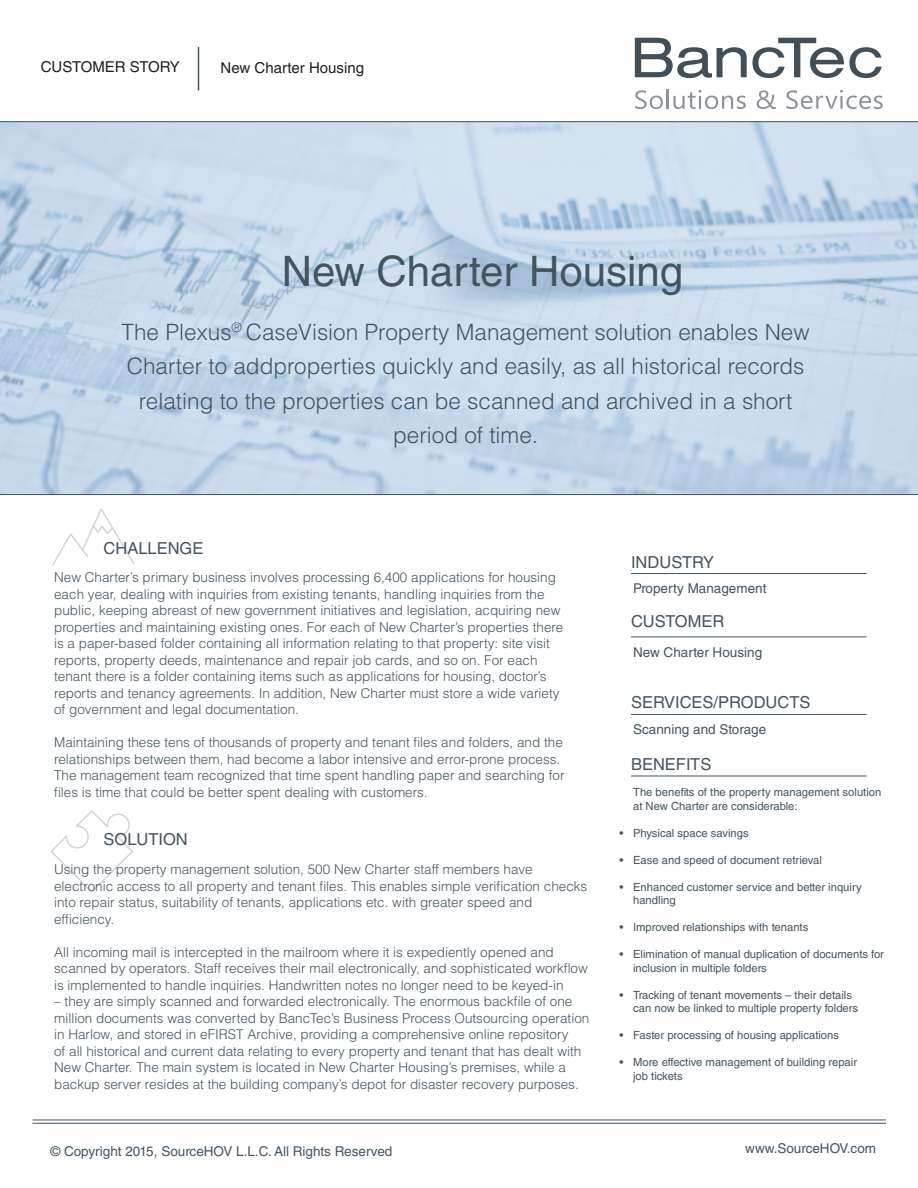
<style>
.page{position:relative;width:918px;height:1188px;background:#fff}
.page>*{position:absolute;margin:0;border:0;box-sizing:border-box;transform-origin:0 0}
.t1{font:42px "Helvetica LT Std";color:#455560}
.t2{font:300 22.5px/34.5px "Helvetica LT Std";color:#455560;text-align:center}
.t3{font:16.5px "Helvetica LT Std";color:#455560}
.t4{font:15px "Helvetica LT Std";color:#231f20}
.t5{font:300 13.5px/16.5px "Helvetica LT Std";color:#455560}
.t6{font:13.5px "Helvetica LT Std";color:#455560}
.t7{font:11.25px/13.5px "Helvetica LT Std";color:#455560}
</style>
<div class="page">
<svg style="left:0;top:121px;width:918px;height:374px;background:#c6d7e9"></svg>
<svg style="left:635px;top:90px;width:111px;height:19px"></svg>
<svg style="left:757px;top:90px;width:19px;height:19px"></svg>
<svg style="left:786px;top:90px;width:97px;height:19px"></svg>
<svg style="left:635px;top:38px;width:247px;height:40px"></svg>
<hr style="left:631px;top:573px;width:236px;height:1px;background:#455560">
<hr style="left:631px;top:637px;width:236px;height:1px;background:#455560">
<hr style="left:631px;top:714px;width:236px;height:1px;background:#455560">
<hr style="left:631px;top:776px;width:236px;height:1px;background:#455560">
<hr style="left:33px;top:1123px;width:853px;height:1px;background:#455560">
<hr style="left:33px;top:1120px;width:853px;height:1px;background:#455560">
<hr style="left:198px;top:47px;width:1px;height:44px;background:#455560">
<svg style="left:50px;top:810px;width:83px;height:83px"></svg>
<svg style="left:52px;top:508px;width:83px;height:58px"></svg>
<p class="t4" style="left:41px;top:58px;width:141px">CUSTOMER STORY</p>
<p class="t4" style="left:221px;top:59px;width:145px">New Charter Housing</p>
<p class="t1" style="left:282px;top:247px;width:403px">New Charter Housing</p>
<p class="t2" style="left:122px;top:314px;width:690px">The Plexus<sup>®</sup> CaseVision Property Management solution enables New Charter to addproperties quickly and easily, as all historical records relating to the properties can be scanned and archived in a short period of time.</p>
<p class="t3" style="left:104px;top:539px;width:101px">CHALLENGE</p>
<p class="t5" style="left:54px;top:569px;width:503px">New Charter’s primary business involves processing 6,400 applications for housing</p>
<p class="t5" style="left:54px;top:586px;width:492px">each year, dealing with inquiries from existing tenants, handling inquiries from the</p>
<p class="t5" style="left:54px;top:602px;width:508px">public, keeping abreast of new government initiatives and legislation, acquiring new</p>
<p class="t5" style="left:54px;top:619px;width:511px">properties and maintaining existing ones. For each of New Charter’s properties there</p>
<p class="t5" style="left:54px;top:635px;width:497px">is a paper-based folder containing all information relating to that property: site visit</p>
<p class="t5" style="left:54px;top:652px;width:485px">reports, property deeds, maintenance and repair job cards, and so on. For each</p>
<p class="t5" style="left:54px;top:668px;width:494px">tenant there is a folder containing items such as applications for housing, doctor’s</p>
<p class="t5" style="left:54px;top:685px;width:507px">reports and tenancy agreements. In addition, New Charter must store a wide variety</p>
<p class="t5" style="left:54px;top:701px;width:246px">of government and legal documentation.</p>
<p class="t5" style="left:54px;top:734px;width:510px">Maintaining these tens of thousands of property and tenant files and folders, and the</p>
<p class="t5" style="left:54px;top:751px;width:508px">relationships between them, had become a labor intensive and error-prone process.</p>
<p class="t5" style="left:54px;top:767px;width:512px">The management team recognized that time spent handling paper and searching for</p>
<p class="t5" style="left:54px;top:784px;width:375px">files is time that could be better spent dealing with customers.</p>
<p class="t3" style="left:104px;top:830px;width:86px">SOLUTION</p>
<p class="t5" style="left:54px;top:861px;width:535px">Using the property management solution, 500 New Charter staff members have electronic access to all property and tenant files. This enables simple verification checks into repair status, suitability of tenants, applications etc. with greater speed and</p>
<p class="t5" style="left:54px;top:910px;width:62px">efficiency.</p>
<p class="t5" style="left:54px;top:943px;width:535px">All incoming mail is intercepted in the mailroom where it is expediently opened and scanned by operators. Staff receives their mail electronically, and sophisticated workflow is implemented to handle inquiries. Handwritten notes no longer need to be keyed-in</p>
<p class="t5" style="left:54px;top:993px;width:537px">– they are simply scanned and forwarded electronically. The enormous backfile of one million documents was converted by BancTec’s Business Process Outsourcing operation in Harlow, and stored in eFIRST Archive, providing a comprehensive online repository<br>of all historical and current data relating to every property and tenant that has dealt with New Charter. The main system is located in New Charter Housing’s premises, while a backup server resides at the building company’s depot for disaster recovery purposes.</p>
<p class="t3" style="left:631px;top:553px;width:85px">INDUSTRY</p>
<p class="t6" style="left:633px;top:580px;width:135px">Property Management</p>
<p class="t3" style="left:631px;top:612px;width:95px">CUSTOMER</p>
<p class="t6" style="left:633px;top:644px;width:131px">New Charter Housing</p>
<p class="t3" style="left:631px;top:693px;width:181px">SERVICES/PRODUCTS</p>
<p class="t6" style="left:633px;top:721px;width:135px">Scanning and Storage</p>
<p class="t3" style="left:631px;top:755px;width:82px">BENEFITS</p>
<p class="t7" style="left:633px;top:786px;width:250px">The benefits of the property management solution at New Charter are considerable:</p>
<p class="t7" style="left:620px;top:826px;width:131px">• Physical space savings</p>
<p class="t7" style="left:620px;top:853px;width:204px">• Ease and speed of document retrieval</p>
<p class="t7" style="left:633px;top:880px;width:230px;text-indent:-14px">• Enhanced customer service and better inquiry handling</p>
<p class="t7" style="left:620px;top:921px;width:190px">• Improved relationships with tenants</p>
<p class="t7" style="left:633px;top:948px;width:252px;text-indent:-14px">• Elimination of manual duplication of documents for inclusion in multiple folders</p>
<p class="t7" style="left:633px;top:988px;width:226px;text-indent:-14px">• Tracking of tenant movements – their details can now be linked to multiple property folders</p>
<p class="t7" style="left:620px;top:1029px;width:221px">• Faster processing of housing applications</p>
<p class="t7" style="left:633px;top:1056px;width:225px;text-indent:-14px">• More effective management of building repair job tickets</p>
<p class="t6" style="left:51px;top:1144px;width:343px">© Copyright 2015, SourceHOV L.L.C. All Rights Reserved</p>
<p class="t6" style="left:745px;top:1140px;width:132px">www.SourceHOV.com</p>
</div>
